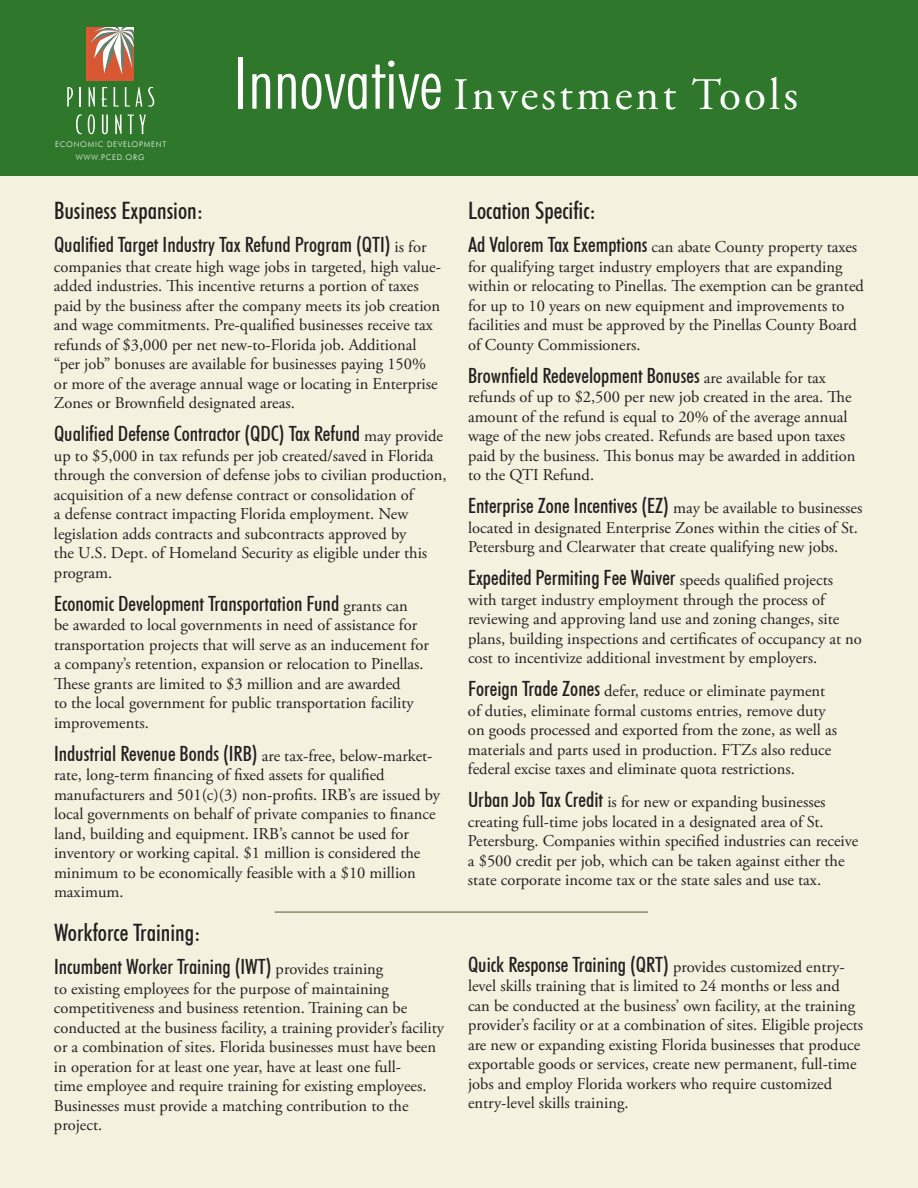
<style>
.page{position:relative;width:918px;height:1188px;background:#f4f1df}
.page>*{position:absolute;margin:0;border:0;box-sizing:border-box;transform-origin:0 0}
.t1{font:45px "Adobe Garamond Pro";letter-spacing:.07em;color:#fff}
.t2{font:500 condensed 24px "Futura BT";color:#231f20}
.t3{font:500 condensed 21px "Futura BT";color:#231f20}
.t4{font:16.5px/19.5px "Adobe Garamond Pro";color:#231f20}
.t5{font:300 7.65px/13.2px "Futura BT";letter-spacing:.1em;color:#fff;text-align:center}
.s1{font-family:"Futura BT";font-weight:300;font-stretch:condensed;font-size:72px}
.s2{font-family:"Adobe Garamond Pro";font-weight:400;font-stretch:normal;font-size:16.5px}
.s3{font-family:"Futura BT";font-weight:500;font-stretch:condensed;font-size:21px}
</style>
<div class="page">
<hr style="left:275px;top:912px;width:373px;height:1px;background:#736642">
<div style="left:0;top:0;width:918px;height:176px;background:#2f782b"></div>
<svg style="left:67px;top:87px;width:6px;height:20px"></svg>
<svg style="left:80px;top:87px;width:1px;height:20px"></svg>
<svg style="left:89px;top:87px;width:6px;height:20px"></svg>
<svg style="left:102px;top:87px;width:5px;height:20px"></svg>
<svg style="left:114px;top:87px;width:5px;height:20px"></svg>
<svg style="left:125px;top:87px;width:5px;height:20px"></svg>
<svg style="left:136px;top:87px;width:6px;height:20px"></svg>
<svg style="left:148px;top:87px;width:6px;height:20px"></svg>
<svg style="left:76px;top:114px;width:6px;height:20px"></svg>
<svg style="left:88px;top:114px;width:7px;height:20px"></svg>
<svg style="left:102px;top:115px;width:6px;height:19px"></svg>
<svg style="left:115px;top:115px;width:7px;height:19px"></svg>
<svg style="left:128px;top:115px;width:18px;height:19px"></svg>
<div style="left:87px;top:27px;width:47px;height:54px;background:#d95834"></div>
<svg style="left:91px;top:27px;width:43px;height:48px"></svg>
<p class="t5" style="left:55px;top:138px;width:113px">ECONOMIC DEVELOPMENT<br>WWW.PCED.ORG</p>
<h1 class="t1" style="left:233px;top:67px;width:566px"><span class="s1">Innovative</span> Investment Tools</h1>
<h2 class="t2" style="left:54px;top:196px;width:151px">Business Expansion:</h2>
<p class="t3" style="left:54px;top:232px;width:374px">Qualified Target Industry Tax Refund Program (QTI) <span class="s2">is for</span></p>
<p class="t4" style="left:54px;top:257px;width:389px">companies that create high wage jobs in targeted, high value&shy;added industries. This incentive returns a portion of taxes paid by the business after the company meets its job creation and wage commitments. Pre-qualified businesses receive tax refunds of $3,000 per net new-to-Florida job. Additional “per job” bonuses are available for businesses paying 150% or more of the average annual wage or locating in Enterprise Zones or Brownfield designated areas.</p>
<p class="t3" style="left:54px;top:421px;width:391px">Qualified Defense Contractor (QDC) Tax Refund <span class="s2">may provide</span></p>
<p class="t4" style="left:54px;top:446px;width:394px">up to $5,000 in tax refunds per job created/saved in Florida through the conversion of defense jobs to civilian production, acquisition of a new defense contract or consolidation of<br>a defense contract impacting Florida employment. New legislation adds contracts and subcontracts approved by<br>the U.S. Dept. of Homeland Security as eligible under this program.</p>
<p class="t3" style="left:54px;top:590px;width:355px">Economic Development Transportation Fund <span class="s2">grants can</span></p>
<p class="t4" style="left:54px;top:616px;width:376px">be awarded to local governments in need of assistance for transportation projects that will serve as an inducement for a company’s retention, expansion or relocation to Pinellas.<br>These grants are limited to $3 million and are awarded<br>to the local government for public transportation facility improvements.</p>
<p class="t3" style="left:54px;top:740px;width:380px">Industrial Revenue Bonds (IRB) <span class="s2">are tax-free, below-market-</span></p>
<p class="t4" style="left:54px;top:766px;width:388px">rate, long-term financing of fixed assets for qualified manufacturers and 501(c)(3) non-profits. IRB’s are issued by local governments on behalf of private companies to finance land, building and equipment. IRB’s cannot be used for inventory or working capital. $1 million is considered the minimum to be economically feasible with a $10 million maximum.</p>
<h2 class="t2" style="left:54px;top:918px;width:148px">Workforce Training:</h2>
<p class="t3" style="left:54px;top:954px;width:331px">Incumbent Worker Training (IWT) <span class="s2">provides training</span></p>
<p class="t4" style="left:54px;top:979px;width:392px">to existing employees for the purpose of maintaining competitiveness and business retention. Training can be conducted at the business facility, a training provider’s facility or a combination of sites. Florida businesses must have been in operation for at least one year, have at least one full-<br>time employee and require training for existing employees.<br>Businesses must provide a matching contribution to the project.</p>
<h2 class="t2" style="left:468px;top:196px;width:130px">Location Specific:</h2>
<p class="t4" style="left:468px;top:238px;width:397px"><span class="s3">Ad Valorem Tax Exemptions</span> can abate County property taxes for qualifying target industry employers that are expanding within or relocating to Pinellas. The exemption can be granted for up to 10 years on new equipment and improvements to facilities and must be approved by the Pinellas County Board of County Commissioners.</p>
<p class="t3" style="left:468px;top:362px;width:360px">Brownfield Redevelopment Bonuses <span class="s2">are available for tax</span></p>
<p class="t4" style="left:468px;top:388px;width:389px">refunds of up to $2,500 per new job created in the area. The amount of the refund is equal to 20% of the average annual wage of the new jobs created. Refunds are based upon taxes paid by the business. This bonus may be awarded in addition to the QTI Refund.</p>
<p class="t3" style="left:468px;top:493px;width:396px">Enterprise Zone Incentives (EZ) <span class="s2">may be available to businesses</span></p>
<p class="t4" style="left:468px;top:518px;width:392px">located in designated Enterprise Zones within the cities of St.<br>Petersburg and Clearwater that create qualifying new jobs.</p>
<p class="t3" style="left:468px;top:565px;width:367px">Expedited Permiting Fee Waiver <span class="s2">speeds qualified projects</span></p>
<p class="t4" style="left:468px;top:590px;width:395px">with target industry employment through the process of reviewing and approving land use and zoning changes, site plans, building inspections and certificates of occupancy at no cost to incentivize additional investment by employers.</p>
<p class="t4" style="left:468px;top:682px;width:371px"><span class="s3">Foreign Trade Zones</span> defer, reduce or eliminate payment of duties, eliminate formal customs entries, remove duty on goods processed and exported from the zone, as well as materials and parts used in production. FTZs also reduce federal excise taxes and eliminate quota restrictions.</p>
<p class="t4" style="left:468px;top:793px;width:392px"><span class="s3">Urban Job Tax Credit</span> is for new or expanding businesses creating full-time jobs located in a designated area of St.<br>Petersburg. Companies within specified industries can receive a $500 credit per job, which can be taken against either the state corporate income tax or the state sales and use tax.</p>
<p class="t3" style="left:468px;top:952px;width:378px">Quick Response Training (QRT) <span class="s2">provides customized entry-</span></p>
<p class="t4" style="left:468px;top:977px;width:397px">level skills training that is limited to 24 months or less and can be conducted at the business’ own facility, at the training provider’s facility or at a combination of sites. Eligible projects are new or expanding existing Florida businesses that produce exportable goods or services, create new permanent, full-time jobs and employ Florida workers who require customized entry-level skills training.</p>
</div>
